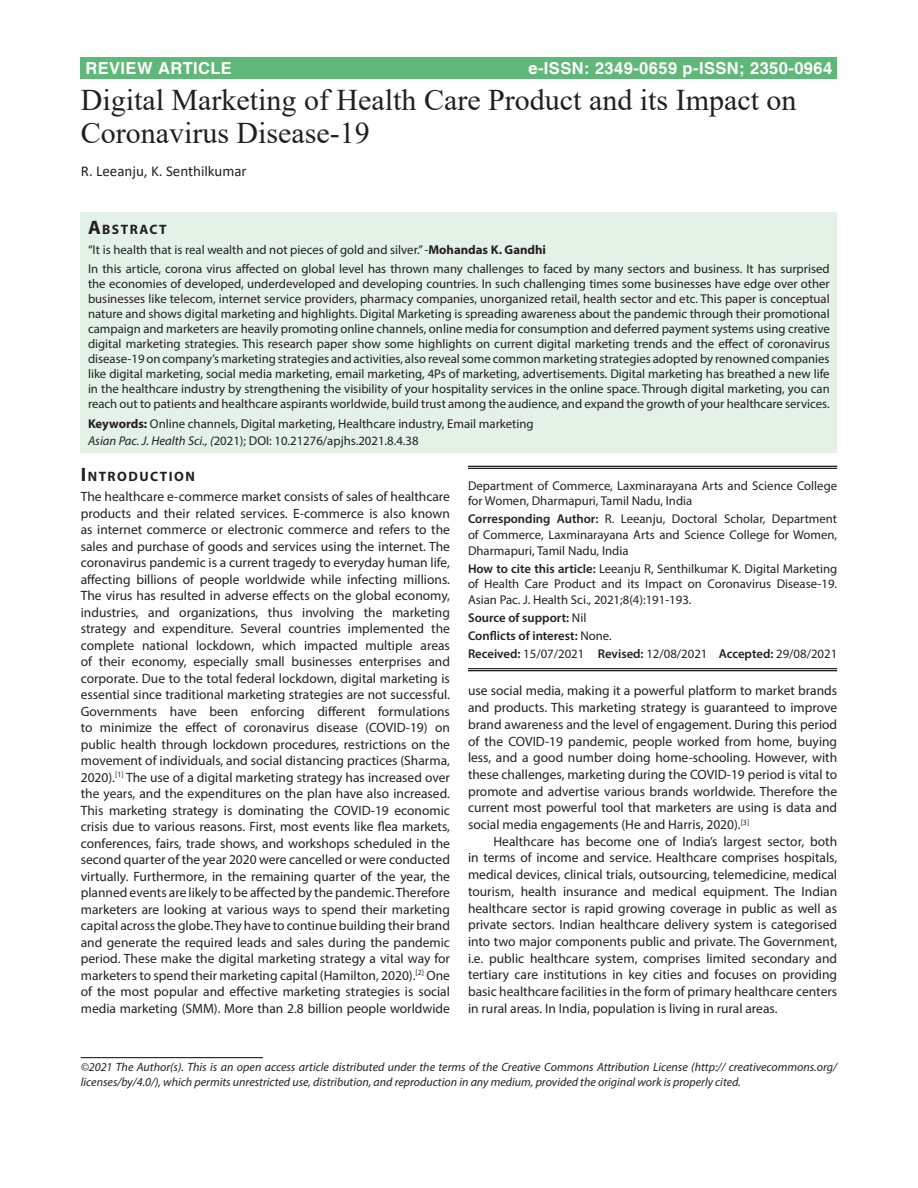
<style>
.page{position:relative;width:918px;height:1188px;background:#fff}
.page>*{position:absolute;margin:0;border:0;box-sizing:border-box;transform-origin:0 0}
.AT{font:30px/33px "Times New Roman";color:#231f20}
.AH{font:700 16.5px "Helvetica";letter-spacing:.025em;color:#fff}
.AU{font:15px "Calibri";color:#231f20}
.ABSH{font:700 13.65px "Myriad Pro";letter-spacing:.105em;color:#231f20}
.TXFL{font:13.5px/16.5px "Myriad Pro";color:#231f20;text-align:justify}
.TX{font:13.5px/16.6px "Myriad Pro";color:#231f20;text-align:justify}
.ABS{font:12.75px/15px "Myriad Pro";color:#231f20;text-align:justify}
.HTC{font:12.75px/15.8px "Myriad Pro";color:#231f20;text-align:justify}
.ADD{font:12.75px/15.8px "Myriad Pro";color:#231f20;text-align:justify}
.AFF{font:12.75px/15.8px "Myriad Pro";color:#231f20}
.KWD{font:12.75px "Myriad Pro";color:#231f20}
.DOI{font:12.75px "Myriad Pro";color:#231f20}
.HIS{font:12.75px "Myriad Pro";color:#231f20}
.HTC-2{font:600 12.75px "Myriad Pro";color:#231f20}
.CR{font:italic 12px/15px "Myriad Pro";color:#231f20}
.s1{font-size:19.5px}
.s2{font-weight:700}
.s3{font-style:italic}
.s4{font-weight:600}
.s5{font-weight:400}
</style>
<div class="page">
<div style="left:81px;top:57px;width:756px;height:22px;background:#5fb879"></div>
<div style="left:81px;top:212px;width:756px;height:240px;background:#e4f1e6"></div>
<hr style="left:81px;top:1057px;width:182px;height:1px;background:#231f20">
<hr style="left:468px;top:466px;width:369px;height:1px;background:#231f20">
<hr style="left:468px;top:468px;width:369px;height:1px;background:#231f20">
<hr style="left:468px;top:668px;width:369px;height:1px;background:#231f20">
<hr style="left:468px;top:670px;width:369px;height:1px;background:#231f20">
<p class="AH" style="left:85px;top:58px;width:148px">REVIEW ARTICLE</p>
<p class="AH" style="left:528px;top:58px;width:305px">e-ISSN: 2349-0659 p-ISSN; 2350-0964</p>
<p class="AT" style="left:81px;top:83px;width:717px">Digital Marketing of Health Care Product and its Impact on<br>Coronavirus Disease-19</p>
<p class="AU" style="left:81px;top:161px;width:168px">R. Leeanju, K. Senthilkumar</p>
<p class="ABSH" style="left:88px;top:220px;width:80px"><span class="s1">A</span>BSTRACT</p>
<p class="ABS" style="left:88px;top:242px;width:460px">“It is health that is real wealth and not pieces of gold and silver.” -<span class="s2">Mohandas K. Gandhi</span></p>
<p class="ABS" style="left:88px;top:261px;width:743px">In this article, corona virus affected on global level has thrown many challenges to faced by many sectors and business. It has surprised the economies of developed, underdeveloped and developing countries. In such challenging times some businesses have edge over other businesses like telecom, internet service providers, pharmacy companies, unorganized retail, health sector and etc. This paper is conceptual nature and shows digital marketing and highlights. Digital Marketing is spreading awareness about the pandemic through their promotional campaign and marketers are heavily promoting online channels, online media for consumption and deferred payment systems using creative digital marketing strategies. This research paper show some highlights on current digital marketing trends and the effect of coronavirus disease-19 on company’s marketing strategies and activities, also reveal some common marketing strategies adopted by renowned companies like digital marketing, social media marketing, email marketing, 4Ps of marketing, advertisements. Digital marketing has breathed a new life in the healthcare industry by strengthening the visibility of your hospitality services in the online space. Through digital marketing, you can reach out to patients and healthcare aspirants worldwide, build trust among the audience, and expand the growth of your healthcare services.</p>
<p class="KWD" style="left:88px;top:415px;width:447px"><span class="s2">Keywords:</span> Online channels, Digital marketing, Healthcare industry, Email marketing</p>
<p class="DOI" style="left:88px;top:433px;width:332px"><span class="s3">Asian Pac. J. Health Sci., (</span>2021); DOI: 10.21276/apjhs.2021.8.4.38</p>
<h1 class="ABSH" style="left:81px;top:467px;width:116px"><span class="s1">I</span>NTRODUCTION</h1>
<p class="TXFL" style="left:81px;top:488px;width:371px">The healthcare e-commerce market consists of sales of healthcare products and their related services. E-commerce is also known as internet commerce or electronic commerce and refers to the sales and purchase of goods and services using the internet. The coronavirus pandemic is a current tragedy to everyday human life, affecting billions of people worldwide while infecting millions.<br>The virus has resulted in adverse effects on the global economy, industries, and organizations, thus involving the marketing strategy and expenditure. Several countries implemented the complete national lockdown, which impacted multiple areas of their economy, especially small businesses enterprises and corporate. Due to the total federal lockdown, digital marketing is essential since traditional marketing strategies are not successful.<br>Governments have been enforcing different formulations to minimize the effect of coronavirus disease (COVID-19) on public health through lockdown procedures, restrictions on the movement of individuals, and social distancing practices (Sharma, 2020).<sup>[1]</sup> The use of a digital marketing strategy has increased over the years, and the expenditures on the plan have also increased.<br>This marketing strategy is dominating the COVID-19 economic crisis due to various reasons. First, most events like flea markets, conferences, fairs, trade shows, and workshops scheduled in the second quarter of the year 2020 were cancelled or were conducted virtually. Furthermore, in the remaining quarter of the year, the planned events are likely to be affected by the pandemic. Therefore marketers are looking at various ways to spend their marketing capital across the globe. They have to continue building their brand and generate the required leads and sales during the pandemic period. These make the digital marketing strategy a vital way for marketers to spend their marketing capital (Hamilton, 2020).<sup>[2]</sup> One of the most popular and effective marketing strategies is social media marketing (SMM). More than 2.8 billion people worldwide</p>
<p class="AFF" style="left:468px;top:477px;width:371px">Department of Commerce, Laxminarayana Arts and Science College for Women, Dharmapuri, Tamil Nadu, India</p>
<p class="ADD" style="left:468px;top:511px;width:371px"><span class="s4">Corresponding Author:</span> R. Leeanju, Doctoral Scholar, Department of Commerce, Laxminarayana Arts and Science College for Women, Dharmapuri, Tamil Nadu, India</p>
<p class="HTC" style="left:468px;top:560px;width:371px"><span class="s4">How to cite this article:</span> Leeanju R, Senthilkumar K. Digital Marketing of Health Care Product and its Impact on Coronavirus Disease-19.<br>Asian Pac. J. Health Sci., 2021;8(4):191-193.</p>
<p class="HTC-2" style="left:468px;top:610px;width:120px">Source of support: <span class="s5">Nil</span></p>
<p class="HTC-2" style="left:468px;top:627px;width:145px">Conflicts of interest: <span class="s5">None.</span></p>
<p class="HIS" style="left:468px;top:646px;width:371px"><span class="s4">Received:</span> 15/07/2021 <span class="s4">Revised:</span> 12/08/2021 <span class="s4">Accepted:</span> 29/08/2021</p>
<p class="TXFL" style="left:468px;top:682px;width:371px">use social media, making it a powerful platform to market brands and products. This marketing strategy is guaranteed to improve brand awareness and the level of engagement. During this period of the COVID-19 pandemic, people worked from home, buying less, and a good number doing home-schooling. However, with these challenges, marketing during the COVID-19 period is vital to promote and advertise various brands worldwide. Therefore the current most powerful tool that marketers are using is data and social media engagements (He and Harris, 2020).<sup>[3]</sup></p>
<p class="TX" style="left:468px;top:833px;width:371px;text-indent:26px">Healthcare has become one of India’s largest sector, both in terms of income and service. Healthcare comprises hospitals, medical devices, clinical trials, outsourcing, telemedicine, medical tourism, health insurance and medical equipment. The Indian healthcare sector is rapid growing coverage in public as well as private sectors. Indian healthcare delivery system is categorised into two major components public and private. The Government, i.e. public healthcare system, comprises limited secondary and tertiary care institutions in key cities and focuses on providing basic healthcare facilities in the form of primary healthcare centers in rural areas. In India, population is living in rural areas.</p>
<p class="CR" style="left:81px;top:1059px;width:758px">©2021 The Author(s). This is an open access article distributed under the terms of the Creative Commons Attribution License (http:// creativecommons.org/ licenses/by/4.0/), which permits unrestricted use, distribution, and reproduction in any medium, provided the original work is properly cited.</p>
</div>
